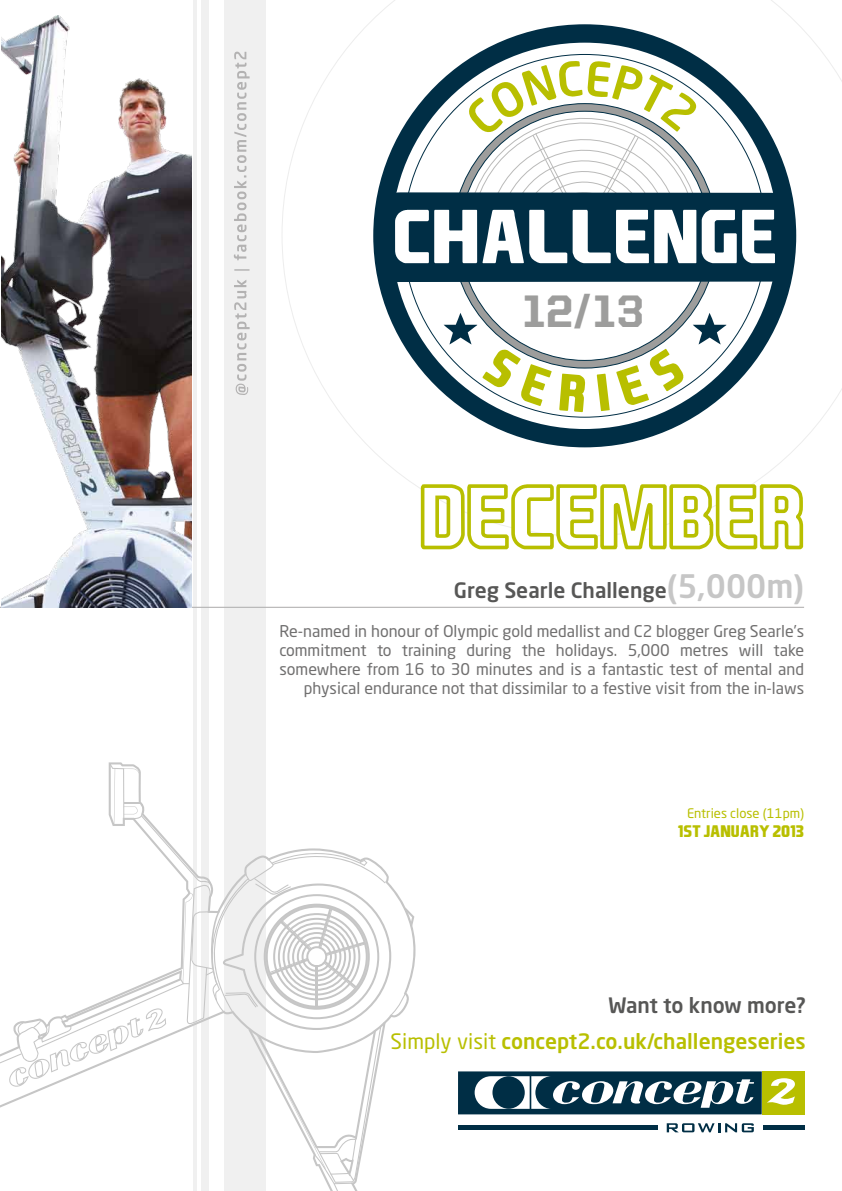
<style>
.page{position:relative;width:842px;height:1191px;background:#fff}
.page>*{position:absolute;margin:0;border:0;box-sizing:border-box;transform-origin:0 0}
.t1{font:43px "Allstar 4";color:#9d9d9c}
.t2{font:500 21px/36px "Neo Sans Std";color:#b8bf00;text-align:right}
.t3{font:500 21px "Neo Sans Std";color:#575756}
.t4{font:16px/19.2px "Neo Sans Std";color:#706f6f;text-align:right}
.t5{font:16px "EASPORTS";color:#b8bf00}
.t6{font:13px "Neo Sans Std";color:#b8bf00}
.s1{font-size:32px;color:#c6c6c6}
.s2{color:#575756}
.s3{font-weight:400}
</style>
<div class="page">
<svg style="left:667px;top:1123px;width:87px;height:9px"></svg>
<hr style="left:458px;top:1125px;width:199px;height:4px;background:#002e45">
<hr style="left:762px;top:1125px;width:42px;height:4px;background:#002e45">
<div style="left:458px;top:1071px;width:304px;height:43px;background:#002e45"></div>
<svg style="left:475px;top:1076px;width:279px;height:32px"></svg>
<div style="left:762px;top:1071px;width:42px;height:43px;background:#b8bf00"></div>
<svg style="left:767px;top:1078px;width:28px;height:27px"></svg>
<div style="left:224px;top:1px;width:42px;height:1189px;background:#ededed"></div>
<div style="left:201px;top:1px;width:7px;height:1189px;background:#ededed"></div>
<hr style="left:193px;top:1px;width:4px;height:1189px;background:#ededed">
<svg style="left:234px;top:280px;width:16px;height:115px"></svg>
<svg style="left:234px;top:269px;width:16px;height:2px"></svg>
<svg style="left:234px;top:52px;width:16px;height:208px"></svg>
<svg style="left:282px;top:1px;width:559px;height:487px"></svg>
<svg style="left:0;top:763px;width:414px;height:428px"></svg>
<svg style="left:419px;top:482px;width:386px;height:68px"></svg>
<div style="left:373px;top:24px;width:423px;height:423px;background:#002e45;border-radius:50%"></div>
<div style="left:392px;top:43px;width:386px;height:386px;background:#fff;border-radius:50%"></div>
<svg style="left:453px;top:104px;width:264px;height:264px;fill:#9d9d9c"></svg>
<div style="left:460px;top:111px;width:249px;height:249px;background:#fff;border-radius:50%"></div>
<svg style="left:559px;top:373px;width:26px;height:39px"></svg>
<svg style="left:597px;top:374px;width:13px;height:37px"></svg>
<svg style="left:616px;top:349px;width:68px;height:56px"></svg>
<svg style="left:444px;top:313px;width:108px;height:93px"></svg>
<svg style="left:693px;top:313px;width:33px;height:31px"></svg>
<svg style="left:377px;top:61px;width:415px;height:221px"></svg>
<hr style="left:0;top:607px;width:804px;height:1px;background:#b3b2b2">
<img style="left:1px;top:15px;width:190px;height:592px">
<h1 class="t1" style="left:522px;top:288px;width:124px">12/13</h1>
<h2 class="t3" style="left:454px;top:580px;width:352px">Greg Searle Challenge<span class="s1">(5,000m)</span></h2>
<p class="t4" style="left:279px;top:622px;width:526px">Re-named in honour of Olympic gold medallist and C2 blogger Greg Searle’s commitment to training during the holidays. 5,000 metres will take somewhere from 16 to 30 minutes and is a fantastic test of mental and physical endurance not that dissimilar to a festive visit from the in-laws</p>
<p class="t6" style="left:687px;top:807px;width:119px">Entries close (11pm)</p>
<p class="t5" style="left:678px;top:822px;width:128px">1ST JANUARY 2013</p>
<h2 class="t2" style="left:391px;top:987px;width:416px"><span class="s2">Want to know more?<br></span><span class="s3">Simply visit</span> concept2.co.uk/challengeseries</h2>
</div>
